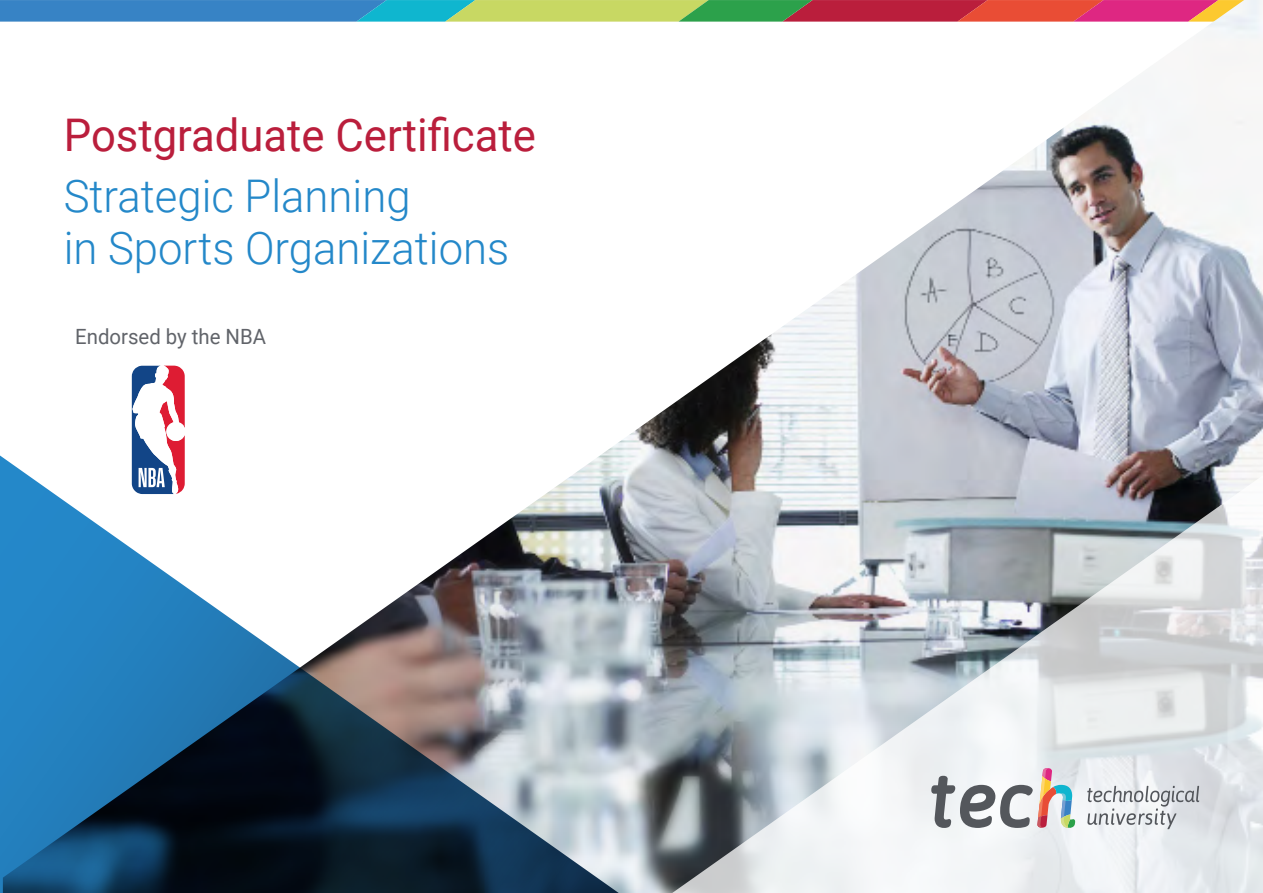
<style>
.page{position:relative;width:1263px;height:893px;background:#fff}
.page>*{position:absolute;margin:0;border:0;box-sizing:border-box;transform-origin:0 0}
.t1{font:300 45px/52.5px "Roboto";color:#2488c9}
.t2{font:45px "Roboto";color:#ba1e3c}
.t3{font:21px "Roboto";color:#61646a}
</style>
<div class="page">
<img style="left:3px;top:0;width:1260px;height:454px">
<svg style="left:0;top:446px;width:649px;height:447px"></svg>
<svg style="left:642px;top:454px;width:621px;height:439px"></svg>
<svg style="left:132px;top:366px;width:53px;height:128px"></svg>
<svg style="left:931px;top:768px;width:144px;height:60px"></svg>
<svg style="left:1087px;top:786px;width:112px;height:43px"></svg>
<p class="t2" style="left:64px;top:103px;width:474px">Postgraduate Certificate</p>
<p class="t1" style="left:64px;top:168px;width:447px">Strategic Planning<br>in Sports Organizations</p>
<p class="t3" style="left:75px;top:322px;width:192px">Endorsed by the NBA</p>
</div>
